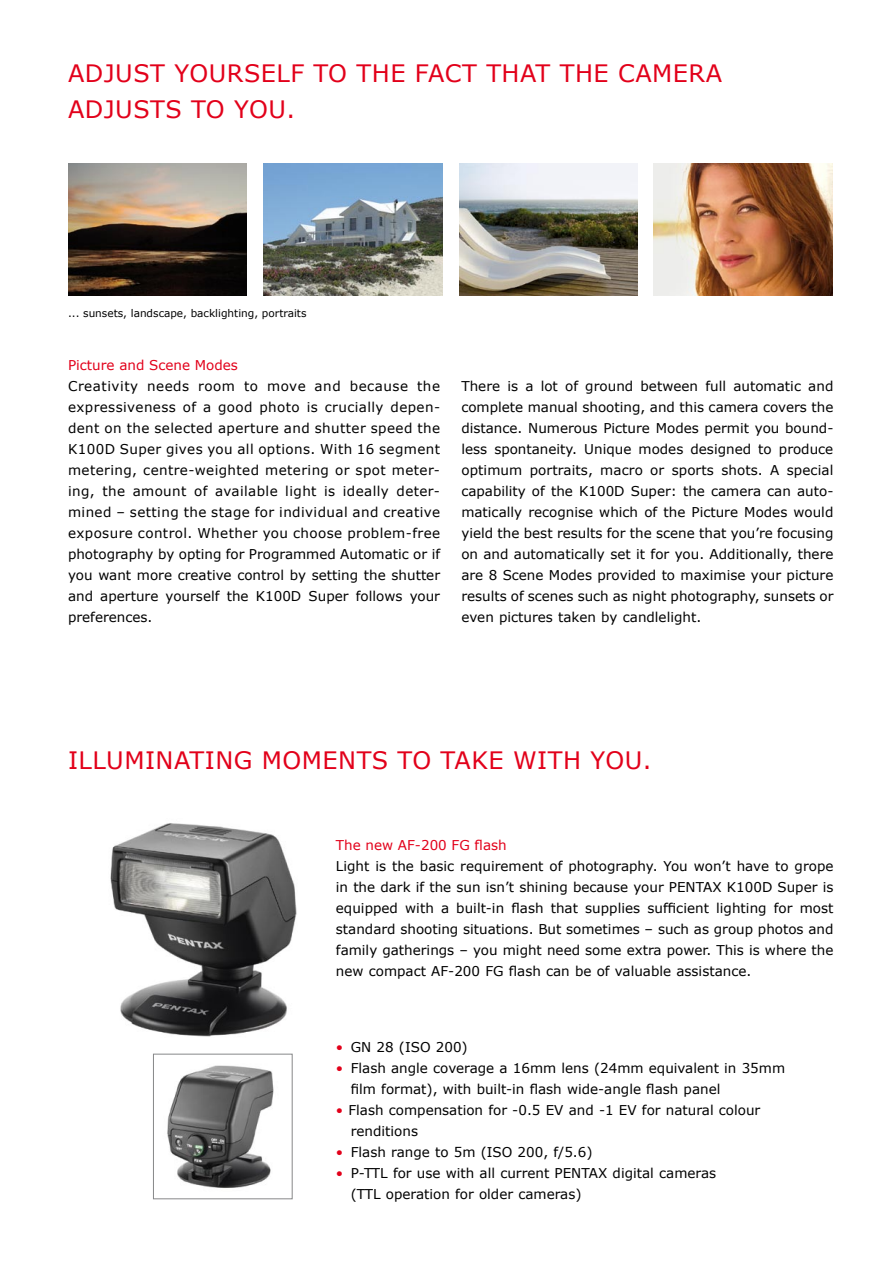
<style>
.page{position:relative;width:893px;height:1263px;background:#fff}
.page>*{position:absolute;margin:0;border:0;box-sizing:border-box;transform-origin:0 0}
.t1{font:24px/36px "Verdana";letter-spacing:.02em;color:#e2001a}
.t2{font:13.5px/21px "Verdana";color:#000;text-align:justify}
.t3{font:13.5px "Verdana";color:#e2001a}
.t4{font:10.5px "Verdana";color:#000}
.s1{color:#e2001a}
</style>
<div class="page">
<img style="left:110px;top:823px;width:187px;height:231px">
<img style="left:68px;top:164px;width:179px;height:132px">
<img style="left:264px;top:164px;width:178px;height:132px">
<img style="left:654px;top:164px;width:178px;height:132px">
<img style="left:459px;top:164px;width:179px;height:132px">
<img style="left:167px;top:1065px;width:107px;height:123px">
<div style="left:153px;top:1054px;width:140px;height:145px;border:1px solid #878889"></div>
<h1 class="t1" style="left:68px;top:55px;width:656px">ADJUST YOURSELF TO THE FACT THAT THE CAMERA<br>ADJUSTS TO YOU.</h1>
<p class="t4" style="left:68px;top:307px;width:240px">... sunsets, landscape, backlighting, portraits</p>
<p class="t3" style="left:68px;top:356px;width:171px">Picture and Scene Modes</p>
<p class="t2" style="left:68px;top:375px;width:374px">Creativity needs room to move and because the expressiveness of a good photo is crucially depen&shy;dent on the selected aperture and shutter speed the K100D Super gives you all options. With 16 segment metering, centre-weighted metering or spot meter&shy;ing, the amount of available light is ideally deter&shy;mined – setting the stage for individual and creative exposure control. Whether you choose problem-free photography by opting for Programmed Automatic or if you want more creative control by setting the shutter and aperture yourself the K100D Super follows your preferences.</p>
<p class="t2" style="left:461px;top:375px;width:374px">There is a lot of ground between full automatic and complete manual shooting, and this camera covers the distance. Numerous Picture Modes permit you bound&shy;less spontaneity. Unique modes designed to produce optimum portraits, macro or sports shots. A special capability of the K100D Super: the camera can auto&shy;matically recognise which of the Picture Modes would yield the best results for the scene that you’re focusing on and automatically set it for you. Additionally, there are 8 Scene Modes provided to maximise your picture results of scenes such as night photography, sunsets or even pictures taken by candlelight.</p>
<h1 class="t1" style="left:68px;top:741px;width:585px">ILLUMINATING MOMENTS TO TAKE WITH YOU.</h1>
<p class="t3" style="left:336px;top:837px;width:172px">The new AF-200 FG flash</p>
<p class="t2" style="left:336px;top:855px;width:499px">Light is the basic requirement of photography. You won’t have to grope in the dark if the sun isn’t shining because your PENTAX K100D Super is equipped with a built-in flash that supplies sufficient lighting for most standard shooting situations. But sometimes – such as group photos and family gatherings – you might need some extra power. This is where the new compact AF-200 FG flash can be of valuable assistance.</p>
<p class="t2" style="left:336px;top:1036px;width:133px"><span class="s1">•</span> GN 28 (ISO 200)</p>
<p class="t2" style="left:351px;top:1057px;width:436px;text-indent:-15px"><span class="s1">•</span> Flash angle coverage a 16mm lens (24mm equivalent in 35mm film format), with built-in flash wide-angle flash panel</p>
<p class="t2" style="left:351px;top:1099px;width:411px;text-indent:-15px"><span class="s1">•</span> Flash compensation for -0.5 EV and -1 EV for natural colour renditions</p>
<p class="t2" style="left:336px;top:1141px;width:258px"><span class="s1">•</span> Flash range to 5m (ISO 200, f/5.6)</p>
<p class="t2" style="left:351px;top:1162px;width:367px;text-indent:-15px"><span class="s1">•</span> P-TTL for use with all current PENTAX digital cameras (TTL operation for older cameras)</p>
</div>
